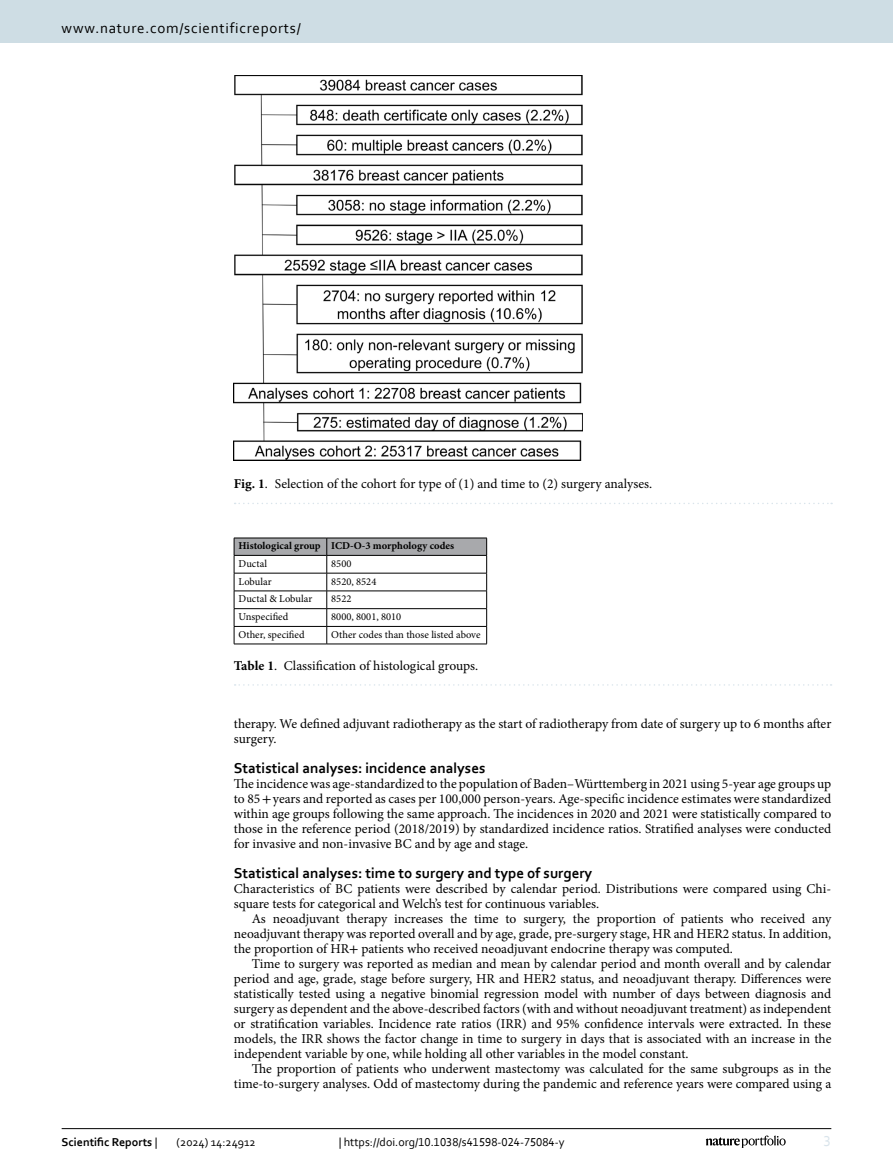
<style>
.page{position:relative;width:893px;height:1174px;background:#fff}
.page>*{position:absolute;margin:0;border:0;box-sizing:border-box;transform-origin:0 0}
.Head_2{font:700 15px "Corbel";color:#000}
.t1{font:15px "Corbel";letter-spacing:.05em;color:#000}
.t2{font:15px "Corbel";color:#d9e4eb}
.Body_Text_Indent{font:13.5px/15px "Minion Pro";letter-spacing:-.005em;color:#000;text-align:justify}
.Body_Text{font:13.5px/15px "Minion Pro";letter-spacing:-.005em;color:#000;text-align:justify}
.Figure_Caption{font:13.5px "Minion Pro";color:#000}
.Table_Caption{font:13.5px "Minion Pro";color:#000}
.t3{font:12px "Corbel";color:#000}
.t4{font:700 12px "Corbel";color:#000}
.Table_Body{font:10.5px "Minion Pro";color:#000}
.Table_Head{font:700 10.5px "Minion Pro";color:#000}
.s1{font-weight:700}
.s2{font-family:"STIX"}
.s3{font-weight:400}
</style>
<div class="page">
<svg style="left:234px;top:538px;width:253px;height:105px"></svg>
<hr style="left:327px;top:643px;width:160px;height:1px;background:#000">
<hr style="left:234px;top:643px;width:93px;height:1px;background:#000">
<svg style="left:235px;top:684px;width:597px;height:1px"></svg>
<img style="left:234px;top:76px;width:348px;height:384px">
<svg style="left:235px;top:503px;width:597px;height:1px"></svg>
<hr style="left:62px;top:1128px;width:769px;height:1px;background:#000">
<svg style="left:706px;top:1135px;width:80px;height:12px"></svg>
<div style="left:0;top:0;width:893px;height:43px;background:#cedde4"></div>
<p class="t1" style="left:62px;top:18px;width:241px">www.nature.com/scientificreports/</p>
<p class="Figure_Caption" style="left:234px;top:475px;width:420px"><span class="s1">Fig. 1</span>. Selection of the cohort for type of (1) and time to (2) surgery analyses.</p>
<p class="Table_Head" style="left:239px;top:538px;width:84px">Histological group</p>
<p class="Table_Head" style="left:331px;top:538px;width:124px">ICD-O-3 morphology codes</p>
<p class="Table_Body" style="left:239px;top:556px;width:30px">Ductal</p>
<p class="Table_Body" style="left:331px;top:556px;width:22px">8500</p>
<p class="Table_Body" style="left:239px;top:574px;width:34px">Lobular</p>
<p class="Table_Body" style="left:331px;top:574px;width:47px">8520, 8524</p>
<p class="Table_Body" style="left:239px;top:592px;width:75px">Ductal &amp; Lobular</p>
<p class="Table_Body" style="left:331px;top:592px;width:22px">8522</p>
<p class="Table_Body" style="left:239px;top:610px;width:51px">Unspecified</p>
<p class="Table_Body" style="left:331px;top:610px;width:72px">8000, 8001, 8010</p>
<p class="Table_Body" style="left:239px;top:627px;width:68px">Other, specified</p>
<p class="Table_Body" style="left:331px;top:627px;width:151px">Other codes than those listed above</p>
<p class="Table_Caption" style="left:234px;top:656px;width:246px"><span class="s1">Table 1</span>. Classification of histological groups.</p>
<p class="Body_Text_Indent" style="left:234px;top:716px;width:599px">therapy. We defined adjuvant radiotherapy as the start of radiotherapy from date of surgery up to 6 months after surgery.</p>
<p class="Head_2" style="left:234px;top:758px;width:253px">Statistical analyses: incidence analyses</p>
<p class="Body_Text" style="left:234px;top:776px;width:599px">The incidence was age-standardized to the population of Baden–Württemberg in 2021 using 5-year age groups up to 85<span class="s2">+</span>years and reported as cases per 100,000 person-years. Age-specific incidence estimates were standardized within age groups following the same approach. The incidences in 2020 and 2021 were statistically compared to those in the reference period (2018/2019) by standardized incidence ratios. Stratified analyses were conducted for invasive and non-invasive BC and by age and stage.</p>
<p class="Head_2" style="left:234px;top:863px;width:360px">Statistical analyses: time to surgery and type of surgery</p>
<p class="Body_Text" style="left:234px;top:881px;width:599px">Characteristics of BC patients were described by calendar period. Distributions were compared using Chi&shy;square tests for categorical and Welch’s test for continuous variables.</p>
<p class="Body_Text_Indent" style="left:234px;top:911px;width:599px;text-indent:18px">As neoadjuvant therapy increases the time to surgery, the proportion of patients who received any neoadjuvant therapy was reported overall and by age, grade, pre-surgery stage, HR and HER2 status. In addition, the proportion of HR<span class="s2">+</span> patients who received neoadjuvant endocrine therapy was computed.</p>
<p class="Body_Text_Indent" style="left:234px;top:956px;width:599px;text-indent:18px">Time to surgery was reported as median and mean by calendar period and month overall and by calendar period and age, grade, stage before surgery, HR and HER2 status, and neoadjuvant therapy. Differences were statistically tested using a negative binomial regression model with number of days between diagnosis and surgery as dependent and the above-described factors (with and without neoadjuvant treatment) as independent or stratification variables. Incidence rate ratios (IRR) and 95% confidence intervals were extracted. In these models, the IRR shows the factor change in time to surgery in days that is associated with an increase in the independent variable by one, while holding all other variables in the model constant.</p>
<p class="Body_Text_Indent" style="left:234px;top:1061px;width:599px;text-align:right">The proportion of patients who underwent mastectomy was calculated for the same subgroups as in the time-to-surgery analyses. Odd of mastectomy during the pandemic and reference years were compared using a</p>
<p class="t4" style="left:62px;top:1134px;width:97px">Scientific Reports <span class="s3">|</span></p>
<p class="t3" style="left:177px;top:1134px;width:81px">(2024) 14:24912</p>
<p class="t3" style="left:339px;top:1134px;width:227px">| https://doi.org/10.1038/s41598-024-75084-y</p>
<p class="t2" style="left:824px;top:1132px;width:9px">3</p>
</div>
